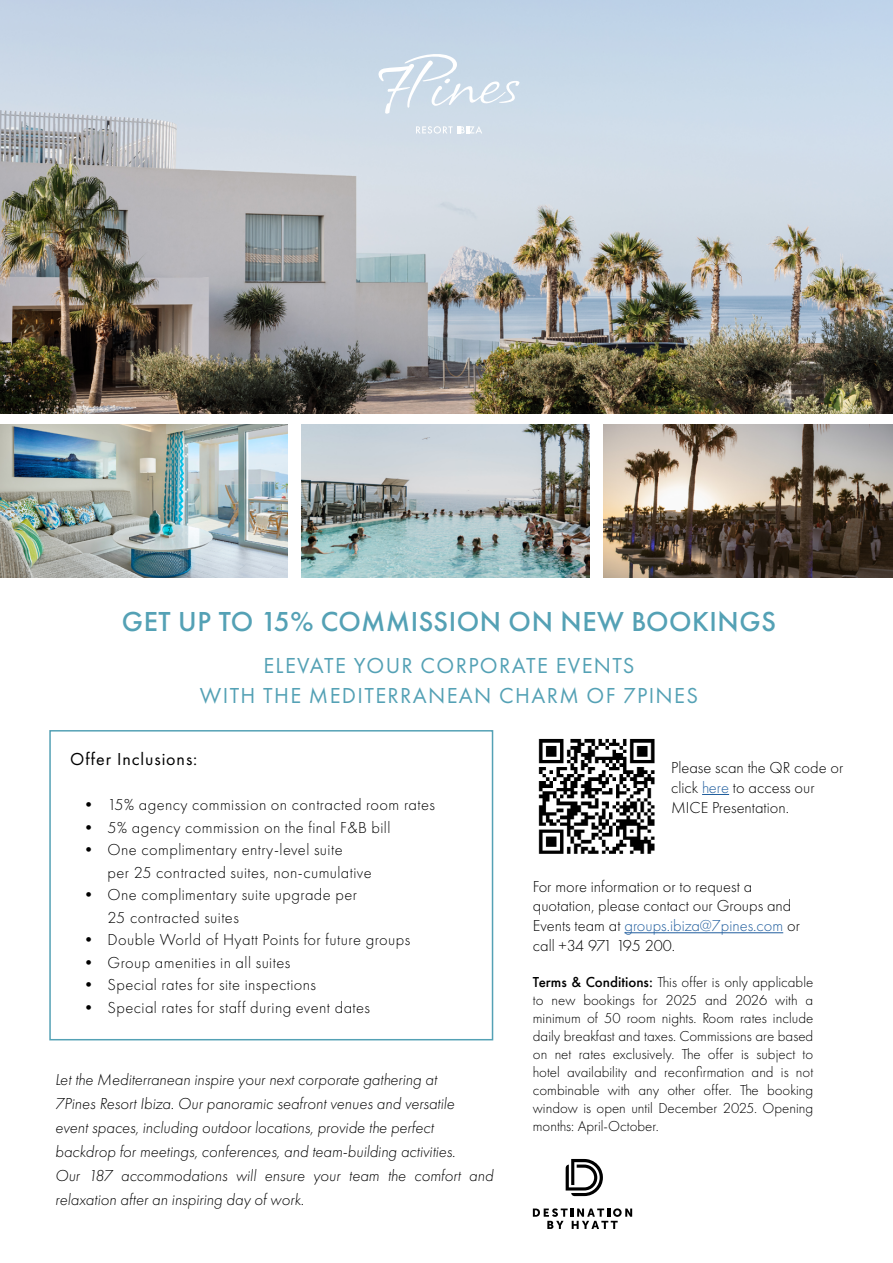
<style>
.page{position:relative;width:893px;height:1263px;background:#fff}
.page>*{position:absolute;margin:0;border:0;box-sizing:border-box;transform-origin:0 0}
.t1{font:500 28.5px "Futura PT";letter-spacing:.02em;color:#54a1b5}
.t2{font:22.5px/30px "Futura PT";letter-spacing:.06em;color:#54a1b5;text-align:center}
.t3{font:18px "Futura PT";letter-spacing:.05em;color:#000}
.t4{font:300 16.5px/22.5px "Futura PT";letter-spacing:.025em;color:#000}
.t5{font:italic 300 16.5px/24px "Futura PT";color:#000}
.t6{font:300 16.5px/19.8px "Futura PT";color:#000}
.t7{font:300 15px/18px "Futura PT";color:#000;text-align:justify}
.s1{color:#215e9e}
.s2{font-weight:500}
</style>
<div class="page">
<hr style="left:624px;top:932px;width:159px;height:1px;background:#215e9e">
<img style="left:603px;top:424px;width:290px;height:153px">
<img style="left:0;top:424px;width:287px;height:153px">
<img style="left:0;top:0;width:893px;height:414px">
<svg style="left:376px;top:50px;width:145px;height:64px;background:#d0deea"></svg>
<svg style="left:416px;top:126px;width:66px;height:8px"></svg>
<img style="left:301px;top:424px;width:289px;height:153px">
<img style="left:538px;top:738px;width:117px;height:116px">
<svg style="left:702px;top:794px;width:27px;height:1px"></svg>
<div style="left:49px;top:730px;width:444px;height:310px;border:2px solid #54a1b5"></div>
<svg style="left:533px;top:1208px;width:99px;height:21px"></svg>
<svg style="left:566px;top:1159px;width:37px;height:37px"></svg>
<h1 class="t1" style="left:122px;top:604px;width:656px">GET UP TO 15% COMMISSION ON NEW BOOKINGS</h1>
<h2 class="t2" style="left:200px;top:650px;width:500px">ELEVATE YOUR CORPORATE EVENTS<br>WITH THE MEDITERRANEAN CHARM OF 7PINES</h2>
<p class="t3" style="left:70px;top:749px;width:129px">Offer Inclusions:</p>
<p class="t4" style="left:81px;top:794px;width:356px">• 15% agency commission on contracted room rates</p>
<p class="t4" style="left:81px;top:816px;width:311px">• 5% agency commission on the final F&amp;B bill</p>
<p class="t4" style="left:108px;top:839px;width:266px;text-indent:-27px">• One complimentary entry-level suite<br>per 25 contracted suites, non-cumulative</p>
<p class="t4" style="left:108px;top:884px;width:251px;text-indent:-27px">• One complimentary suite upgrade per<br>25 contracted suites</p>
<p class="t4" style="left:81px;top:929px;width:331px">• Double World of Hyatt Points for future groups</p>
<p class="t4" style="left:81px;top:951px;width:211px">• Group amenities in all suites</p>
<p class="t4" style="left:81px;top:974px;width:237px">• Special rates for site inspections</p>
<p class="t4" style="left:81px;top:996px;width:291px">• Special rates for staff during event dates</p>
<p class="t5" style="left:55px;top:1068px;width:440px">Let the Mediterranean inspire your next corporate gathering at<br>7Pines Resort Ibiza. Our panoramic seafront venues and versatile<br>event spaces, including outdoor locations, provide the perfect backdrop for meetings, conferences, and team-building activities.<br>Our 187 accommodations will ensure your team the comfort and relaxation after an inspiring day of work.</p>
<p class="t6" style="left:671px;top:758px;width:174px">Please scan the QR code or click <span class="s1">here</span> to access our<br>MICE Presentation.</p>
<p class="t6" style="left:533px;top:876px;width:269px">For more information or to request a quotation, please contact our Groups and Events team at <span class="s1">groups.ibiza@7pines.com</span> or call +34 971 195 200.</p>
<p class="t7" style="left:533px;top:973px;width:282px"><span class="s2">Terms &amp; Conditions:</span> This offer is only applicable to new bookings for 2025 and 2026 with a minimum of 50 room nights. Room rates include daily breakfast and taxes. Commissions are based on net rates exclusively. The offer is subject to hotel availability and reconfirmation and is not combinable with any other offer. The booking window is open until December 2025. Opening months: April-October.</p>
</div>
